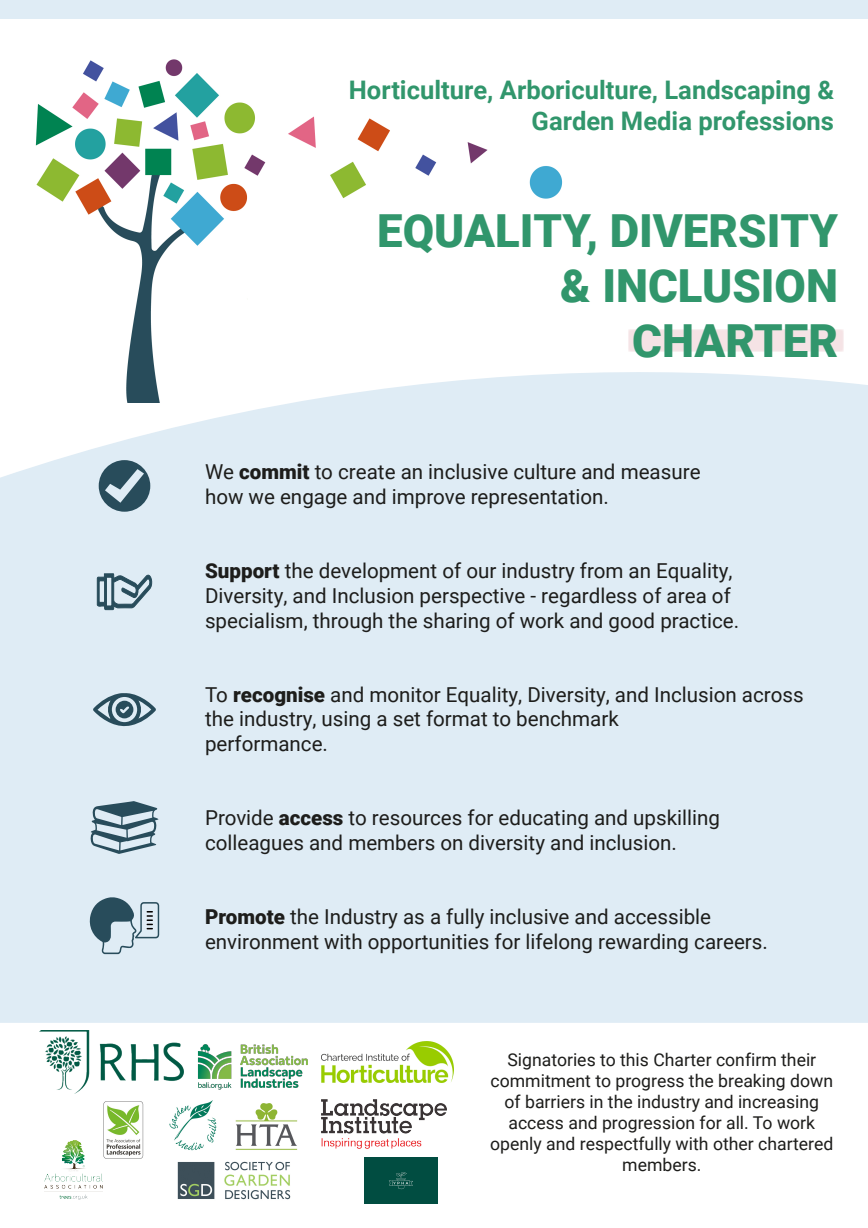
<style>
.page{position:relative;width:868px;height:1228px;background:#fff}
.page>*{position:absolute;margin:0;border:0;box-sizing:border-box;transform-origin:0 0}
.t1{font:900 45.53px/54.7px "Roboto";color:#31966c;text-align:right}
.t2{font:700 25.55px/30.7px "Roboto";color:#31966c;text-align:right}
.t3{font:20.58px/24.7px "Roboto";color:#1d1d1b}
.t4{font:17.64px/21.2px "Roboto";color:#1d1d1b;text-align:center}
.s1{font-weight:900}
</style>
<div class="page">
<img style="left:35px;top:59px;width:528px;height:304px">
<div style="left:0;top:363px;width:868px;height:660px;background:#dfecf5"></div>
<div style="left:0;top:0;width:868px;height:19px;background:#dfecf5"></div>
<div style="left:628px;top:329px;width:215px;height:23px;background:#f5e3e5"></div>
<svg style="left:99px;top:460px;width:51px;height:52px"></svg>
<svg style="left:97px;top:543px;width:55px;height:67px"></svg>
<svg style="left:93px;top:693px;width:63px;height:34px"></svg>
<svg style="left:90px;top:801px;width:68px;height:53px"></svg>
<svg style="left:88px;top:897px;width:71px;height:57px"></svg>
<img style="left:173px;top:1010px;width:159px;height:110px">
<img style="left:322px;top:1042px;width:131px;height:41px">
<img style="left:322px;top:1100px;width:125px;height:49px">
<div style="left:364px;top:1157px;width:74px;height:46px;background:#014d41"></div>
<img style="left:177px;top:1161px;width:114px;height:39px">
<img style="left:234px;top:1101px;width:65px;height:49px">
<img style="left:169px;top:1100px;width:52px;height:51px">
<img style="left:40px;top:1031px;width:143px;height:63px">
<img style="left:103px;top:1102px;width:40px;height:56px">
<img style="left:45px;top:1140px;width:58px;height:59px">
<p class="t2" style="left:349px;top:73px;width:487px">Horticulture, Arboriculture, Landscaping &amp;<br>Garden Media professions</p>
<h1 class="t1" style="left:377px;top:202px;width:462px">EQUALITY, DIVERSITY &amp; INCLUSION<br>CHARTER</h1>
<p class="t3" style="left:205px;top:459px;width:497px">We <span class="s1">commit</span> to create an inclusive culture and measure how we engage and improve representation.</p>
<p class="t3" style="left:205px;top:558px;width:536px"><span class="s1">Support</span> the development of our industry from an Equality,<br>Diversity, and Inclusion perspective - regardless of area of specialism, through the sharing of work and good practice.</p>
<p class="t3" style="left:205px;top:681px;width:600px">To <span class="s1">recognise</span> and monitor Equality, Diversity, and Inclusion across the industry, using a set format to benchmark<br>performance.</p>
<p class="t3" style="left:205px;top:805px;width:517px">Provide <span class="s1">access</span> to resources for educating and upskilling colleagues and members on diversity and inclusion.</p>
<p class="t3" style="left:205px;top:903px;width:564px"><span class="s1">Promote</span> the Industry as a fully inclusive and accessible environment with opportunities for lifelong rewarding careers.</p>
<p class="t4" style="left:490px;top:1048px;width:345px">Signatories to this Charter confirm their commitment to progress the breaking down of barriers in the industry and increasing access and progression for all. To work openly and respectfully with other chartered members.</p>
</div>
